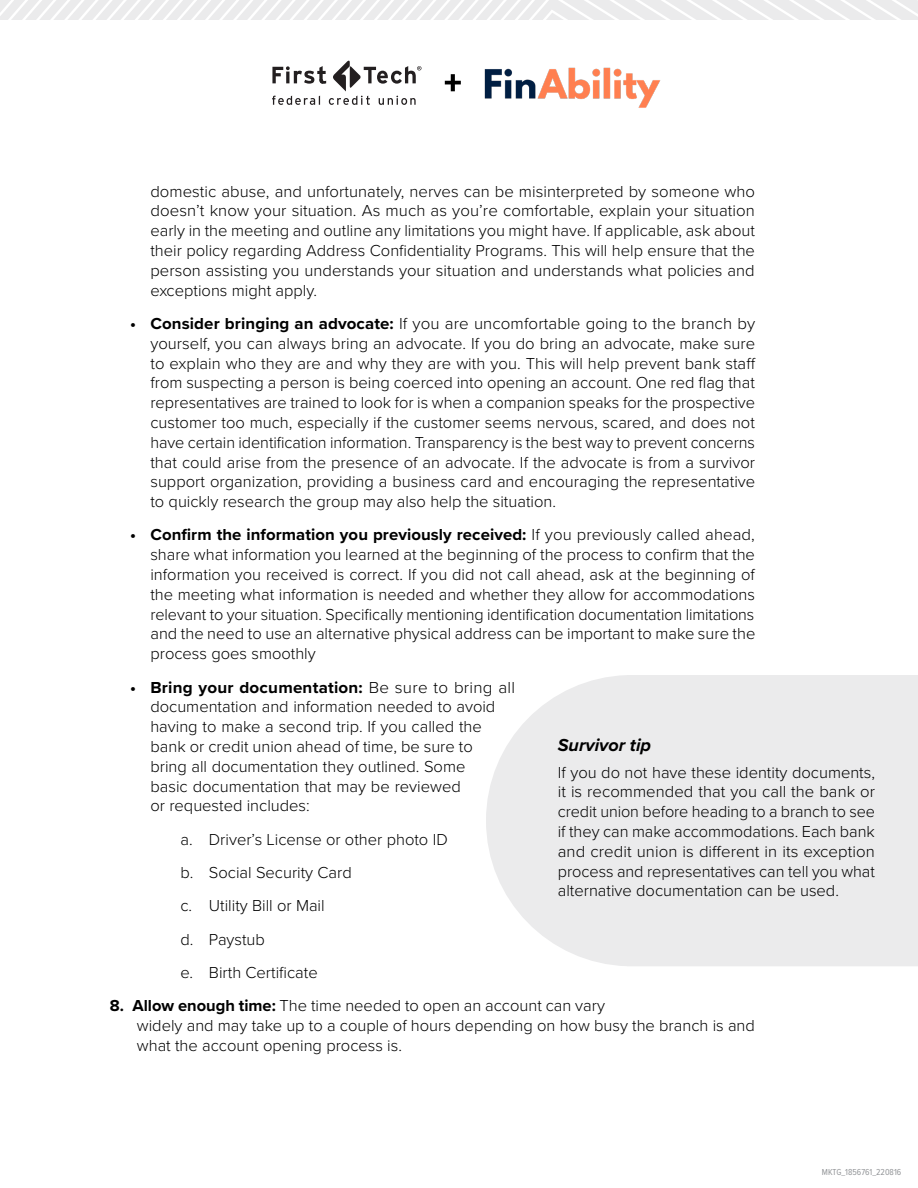
<style>
.page{position:relative;width:918px;height:1188px;background:#fff}
.page>*{position:absolute;margin:0;border:0;box-sizing:border-box;transform-origin:0 0}
.t1{font:italic 700 18px "Proxima Nova";color:#000}
.t2{font:300 16.5px/19.8px "Proxima Nova";color:#000;text-align:justify}
.t3{font:9px "Proxima Nova Cond";color:#939598}
.s1{font-weight:700}
</style>
<div class="page">
<svg style="left:272px;top:61px;width:149px;height:44px"></svg>
<img style="left:484px;top:67px;width:177px;height:41px">
<svg style="left:445px;top:74px;width:16px;height:17px"></svg>
<svg style="left:0;top:0;width:918px;height:20px"></svg>
<svg style="left:486px;top:675px;width:432px;height:291px;fill:#ebebec"></svg>
<p class="t2" style="left:150px;top:180px;width:606px">domestic abuse, and unfortunately, nerves can be misinterpreted by someone who doesn’t know your situation. As much as you’re comfortable, explain your situation early in the meeting and outline any limitations you might have. If applicable, ask about their policy regarding Address Confidentiality Programs. This will help ensure that the person assisting you understands your situation and understands what policies and exceptions might apply.</p>
<p class="t2" style="left:150px;top:313px;width:607px;text-indent:-20px"><span class="s1">• Consider bringing an advocate:</span> If you are uncomfortable going to the branch by yourself, you can always bring an advocate. If you do bring an advocate, make sure to explain who they are and why they are with you. This will help prevent bank staff from suspecting a person is being coerced into opening an account. One red flag that representatives are trained to look for is when a companion speaks for the prospective customer too much, especially if the customer seems nervous, scared, and does not have certain identification information. Transparency is the best way to prevent concerns that could arise from the presence of an advocate. If the advocate is from a survivor support organization, providing a business card and encouraging the representative to quickly research the group may also help the situation.</p>
<p class="t2" style="left:150px;top:524px;width:606px;text-indent:-20px"><span class="s1">• Confirm the information you previously received:</span> If you previously called ahead, share what information you learned at the beginning of the process to confirm that the information you received is correct. If you did not call ahead, ask at the beginning of the meeting what information is needed and whether they allow for accommodations relevant to your situation. Specifically mentioning identification documentation limitations and the need to use an alternative physical address can be important to make sure the process goes smoothly</p>
<p class="t2" style="left:150px;top:676px;width:366px;text-align:left;text-indent:-20px"><span class="s1">• Bring your documentation:</span> Be sure to bring all documentation and information needed to avoid having to make a second trip. If you called the bank or credit union ahead of time, be sure to<br>bring all documentation they outlined. Some<br>basic documentation that may be reviewed<br>or requested includes:</p>
<p class="t2" style="left:180px;top:822px;width:269px;line-height:33.3px;text-align:left">a. Driver’s License or other photo ID b. Social Security Card<br>c. Utility Bill or Mail<br>d. Paystub<br>e. Birth Certificate</p>
<p class="t2" style="left:137px;top:995px;width:620px;text-align:left;text-indent:-27px"><span class="s1">8. Allow enough time:</span> The time needed to open an account can vary<br>widely and may take up to a couple of hours depending on how busy the branch is and what the account opening process is.</p>
<p class="t1" style="left:558px;top:732px;width:95px">Survivor tip</p>
<p class="t2" style="left:558px;top:761px;width:319px">If you do not have these identity documents, it is recommended that you call the bank or credit union before heading to a branch to see if they can make accommodations. Each bank and credit union is different in its exception process and representatives can tell you what alternative documentation can be used.</p>
<p class="t3" style="left:822px;top:1165px;width:81px">MKTG_1856761_220816</p>
</div>
